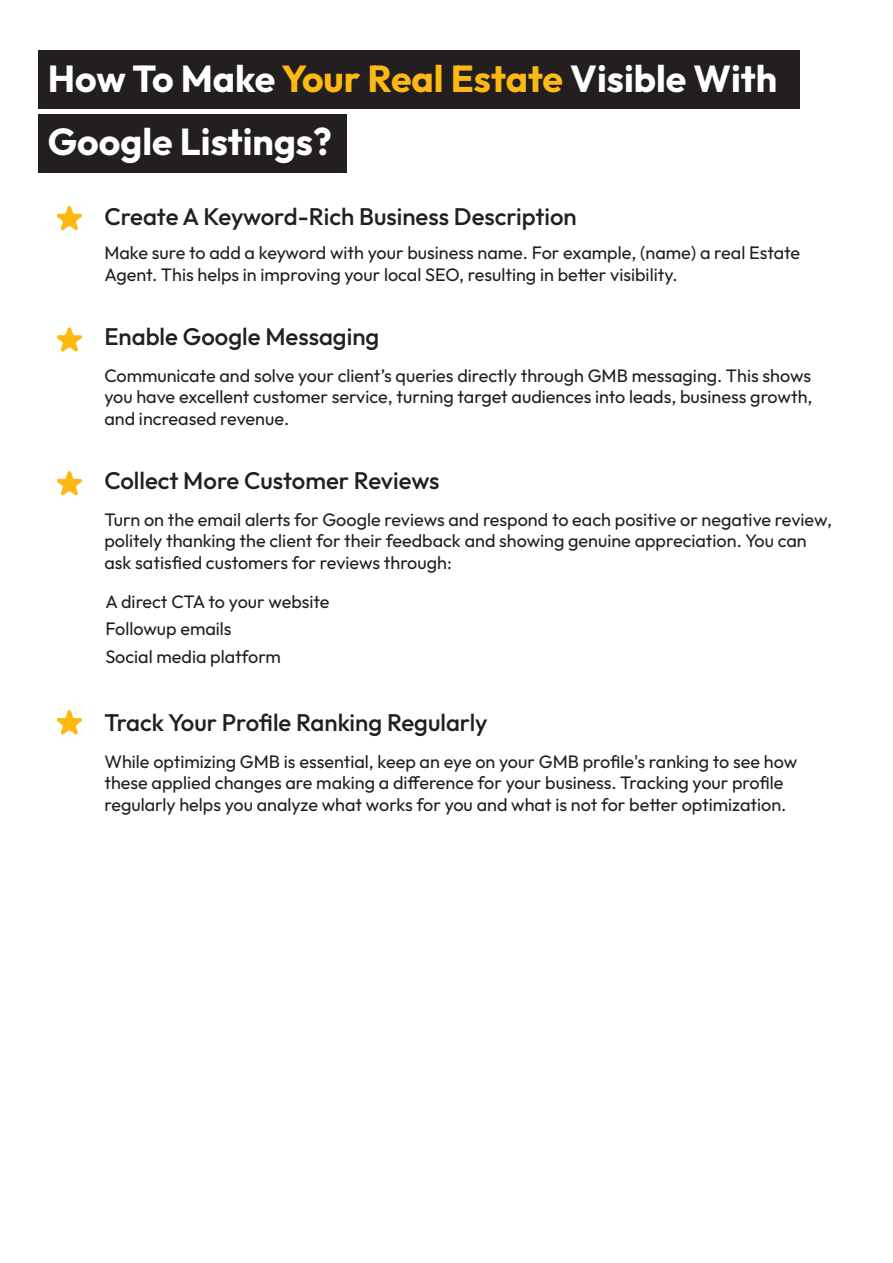
<style>
.page{position:relative;width:893px;height:1263px;background:#fff}
.page>*{position:absolute;margin:0;border:0;box-sizing:border-box;transform-origin:0 0}
.t1{font:700 37.5px/63px "Outfit";color:#fff}
.t2{font:500 24px "Outfit";color:#231f20}
.t3{font:18px/21.6px "Outfit";color:#231f20}
.s1{color:#fdb814}
</style>
<div class="page">
<div style="left:38px;top:50px;width:761px;height:59px;background:#231f20"></div>
<div style="left:38px;top:115px;width:309px;height:58px;background:#231f20"></div>
<svg style="left:56px;top:206px;width:26px;height:25px"></svg>
<svg style="left:56px;top:327px;width:26px;height:25px"></svg>
<svg style="left:56px;top:471px;width:26px;height:25px"></svg>
<svg style="left:56px;top:710px;width:26px;height:25px"></svg>
<h1 class="t1" style="left:48px;top:49px;width:731px">How To Make <span class="s1">Your Real Estate</span> Visible With<br>Google Listings?</h1>
<h2 class="t2" style="left:104px;top:201px;width:474px">Create A Keyword-Rich Business Description</h2>
<p class="t3" style="left:104px;top:243px;width:697px">Make sure to add a keyword with your business name. For example, (name) a real Estate<br>Agent. This helps in improving your local SEO, resulting in better visibility.</p>
<h2 class="t2" style="left:104px;top:321px;width:276px">Enable Google Messaging</h2>
<p class="t3" style="left:104px;top:365px;width:710px;text-align:justify">Communicate and solve your client’s queries directly through GMB messaging. This shows you have excellent customer service, turning target audiences into leads, business growth, and increased revenue.</p>
<h2 class="t2" style="left:104px;top:465px;width:337px">Collect More Customer Reviews</h2>
<p class="t3" style="left:104px;top:509px;width:729px">Turn on the email alerts for Google reviews and respond to each positive or negative review, politely thanking the client for their feedback and showing genuine appreciation. You can ask satisfied customers for reviews through:</p>
<p class="t3" style="left:105px;top:588px;width:226px;line-height:27.6px">A direct CTA to your website<br>Followup emails<br>Social media platform</p>
<h2 class="t2" style="left:104px;top:707px;width:385px">Track Your Profile Ranking Regularly</h2>
<p class="t3" style="left:104px;top:751px;width:694px">While optimizing GMB is essential, keep an eye on your GMB profile's ranking to see how these applied changes are making a difference for your business. Tracking your profile regularly helps you analyze what works for you and what is not for better optimization.</p>
</div>
